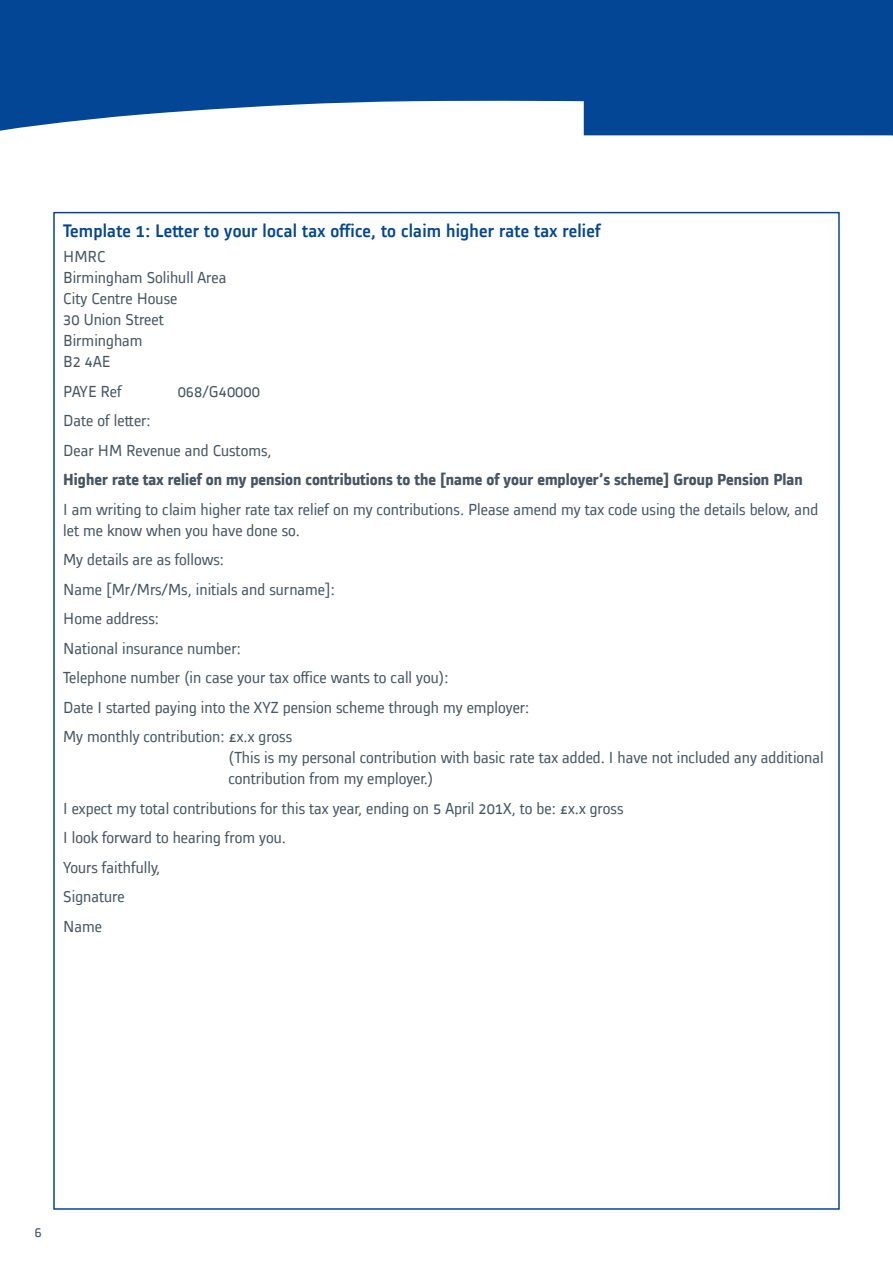
<style>
.page{position:relative;width:893px;height:1263px;background:#fff}
.page>*{position:absolute;margin:0;border:0;box-sizing:border-box;transform-origin:0 0}
.t1{font:500 18.75px "Alstom";letter-spacing:.01em;color:#034695}
.t2{font:16.5px/29.5px "Alstom";color:#465560}
.t3{font:700 16.5px "Alstom";color:#465560}
.t4{font:15px "Alstom";color:#465560}
</style>
<div class="page">
<svg style="left:0;top:0;width:892px;height:135px;fill:#034695"></svg>
<svg style="left:892px;top:0;width:1px;height:135px"></svg>
<p class="t1" style="left:63px;top:218px;width:539px">Template 1: Letter to your local tax office, to claim higher rate tax relief</p>
<p class="t2" style="left:63px;top:245px;width:165px;line-height:21px">HMRC<br>Birmingham Solihull Area<br>City Centre House<br>30 Union Street<br>Birmingham<br>B2 4AE</p>
<p class="t2" style="left:63px;top:375px;width:60px">PAYE Ref</p>
<p class="t2" style="left:178px;top:375px;width:84px">068/G40000</p>
<p class="t2" style="left:63px;top:405px;width:210px">Date of letter:<br>Dear HM Revenue and Customs,</p>
<p class="t3" style="left:63px;top:468px;width:741px">Higher rate tax relief on my pension contributions to the [name of your employer’s scheme] Group Pension Plan</p>
<p class="t2" style="left:63px;top:497px;width:757px;line-height:21px">I am writing to claim higher rate tax relief on my contributions. Please amend my tax code using the details below, and let me know when you have done so.</p>
<p class="t2" style="left:63px;top:544px;width:468px">My details are as follows:<br>Name [Mr/Mrs/Ms, initials and surname]:<br>Home address:<br>National insurance number:<br>Telephone number (in case your tax office wants to call you):<br>Date I started paying into the XYZ pension scheme through my employer:<br>My monthly contribution: £x.x gross</p>
<p class="t2" style="left:229px;top:746px;width:597px;line-height:21px">(This is my personal contribution with basic rate tax added. I have not included any additional contribution from my employer.)</p>
<p class="t2" style="left:63px;top:792px;width:562px">I expect my total contributions for this tax year, ending on 5 April 201X, to be: £x.x gross<br>I look forward to hearing from you.<br>Yours faithfully,<br>Signature<br>Name</p>
<p class="t4" style="left:34px;top:1221px;width:9px">6</p>
</div>
